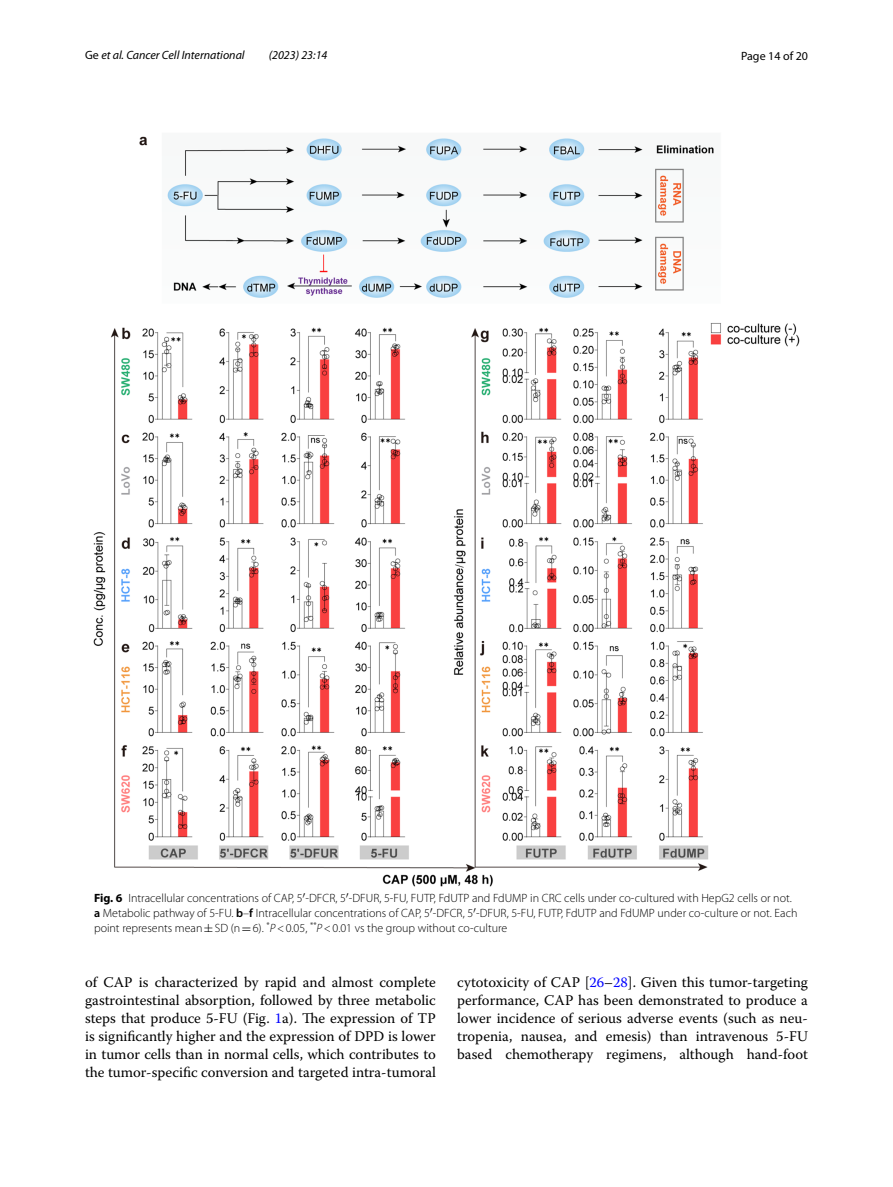
<style>
.page{position:relative;width:893px;height:1187px;background:#fff}
.page>*{position:absolute;margin:0;border:0;box-sizing:border-box;transform-origin:0 0}
.t1{font:14.7px/18px "Warnock Pro";color:#000;text-align:justify}
.t2{font:300 12px/15px "Myriad Pro";color:#000}
.t3{font:italic 12px "Myriad Pro";color:#000}
.t4{font:12px "Myriad Pro";color:#000}
.s1{font-style:normal}
.s2{font-weight:700}
.s3{font-weight:600}
.s4{font-family:"MTSY";font-weight:400}
.s5{font-style:italic}
.s6{color:#00f}
</style>
<div class="page">
<img style="left:94px;top:136px;width:705px;height:750px">
<p class="t3" style="left:85px;top:48px;width:161px"><span class="s1">Ge</span> et al. Cancer Cell International</p>
<p class="t3" style="left:269px;top:48px;width:60px">(2023) 23:14</p>
<p class="t4" style="left:741px;top:48px;width:68px">Page 14 of 20</p>
<p class="t2" style="left:94px;top:891px;width:705px"><span class="s2">Fig. 6</span> Intracellular concentrations of CAP, 5 -DFCR, 5 -DFUR, 5-FU, FUTP, FdUTP and FdUMP in CRC cells under co-cultured with HepG2 cells or not. <span class="s3">a</span> Metabolic pathway of 5-FU. <span class="s3">b</span>–<span class="s3">f</span> Intracellular concentrations of CAP, 5 -DFCR, 5 -DFUR, 5-FU, FUTP, FdUTP and FdUMP under co-culture or not. Each point represents mean<span class="s4">±</span>SD (n<span class="s4">=</span>6). <sup>*</sup><span class="s5">P</span>&lt;0.05, <sup>**</sup><span class="s5">P</span>&lt;0.01 vs the group without co-culture</p>
<p class="t1" style="left:85px;top:972px;width:352px">of CAP is characterized by rapid and almost complete gastrointestinal absorption, followed by three metabolic steps that produce 5-FU (Fig. <span class="s6">1</span>a). The expression of TP is significantly higher and the expression of DPD is lower in tumor cells than in normal cells, which contributes to the tumor-specific conversion and targeted intra-tumoral</p>
<p class="t1" style="left:457px;top:972px;width:352px">cytotoxicity of CAP [<span class="s6">26</span>–<span class="s6">28</span>]. Given this tumor-targeting performance, CAP has been demonstrated to produce a lower incidence of serious adverse events (such as neu&shy;tropenia, nausea, and emesis) than intravenous 5-FU based chemotherapy regimens, although hand-foot</p>
</div>
